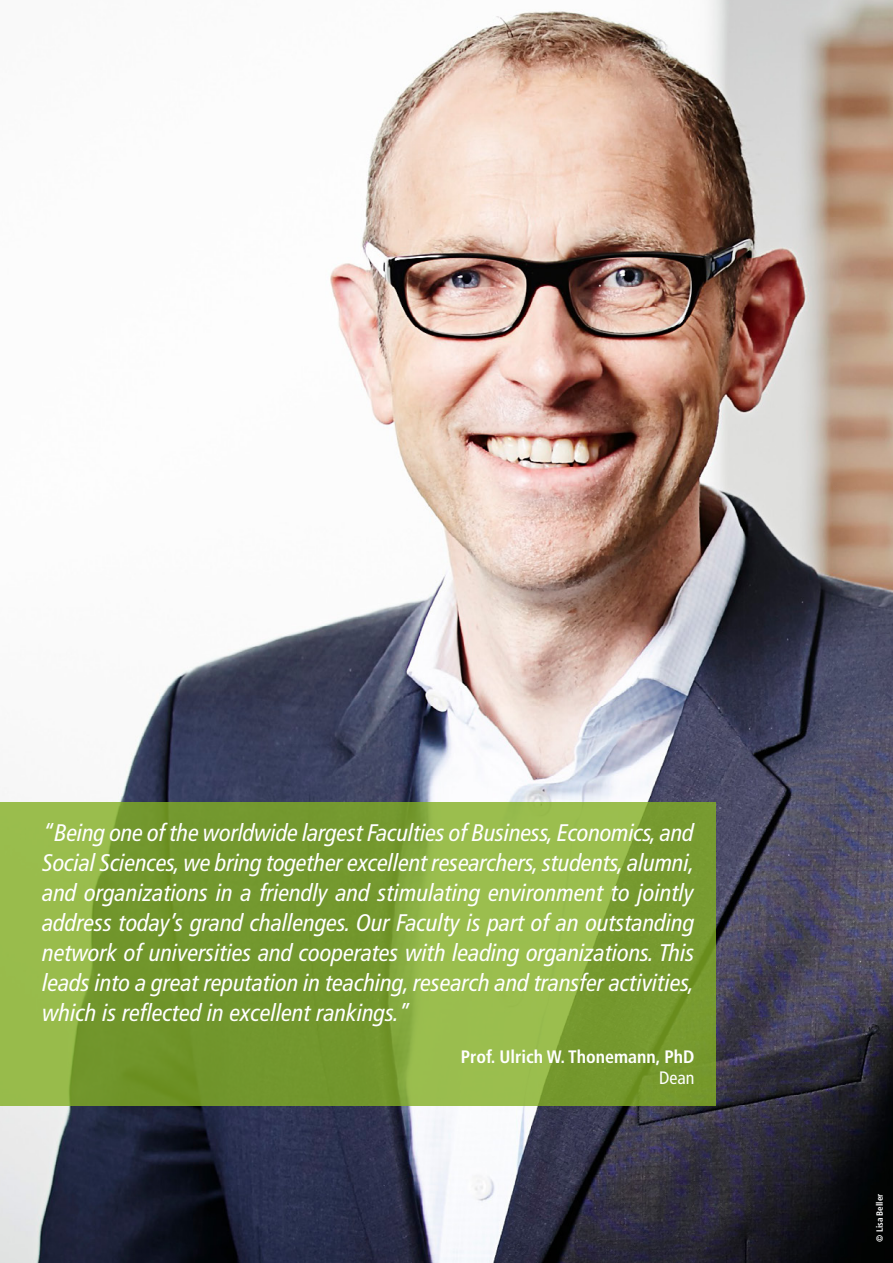
<style>
.page{position:relative;width:893px;height:1263px;background:#fff}
.page>*{position:absolute;margin:0;border:0;box-sizing:border-box;transform-origin:0 0}
.t1{font:italic condensed 24px/30px "Frutiger LT Com";color:#fff;text-align:justify}
.t2{font:700 condensed 18px "Frutiger LT Com";color:#fff}
.t3{font:condensed 18px "Frutiger LT Com";color:#fff}
.t4{font:700 condensed 9px "Frutiger LT Com";color:#fff}
</style>
<div class="page">
<img style="left:0;top:0;width:893px;height:1263px">
<svg style="left:0;top:802px;width:716px;height:303px;background:#81a539"></svg>
<p class="t1" style="left:43px;top:818px;width:654px">“Being one of the worldwide largest Faculties of Business, Economics, and Social Sciences, we bring together excellent researchers, students, alumni, and organizations in a friendly and stimulating environment to jointly address today’s grand challenges. Our Faculty is part of an outstanding network of universities and cooperates with leading organizations. This leads into a great reputation in teaching, research and transfer activities, which is reflected in excellent rankings.”</p>
<p class="t2" style="left:461px;top:1046px;width:235px">Prof. Ulrich W. Thonemann, PhD</p>
<p class="t3" style="left:659px;top:1067px;width:37px">Dean</p>
<p class="t4" style="left:874px;top:1242px;width:50px;rotate:-90deg">© Lisa Beller</p>
</div>
